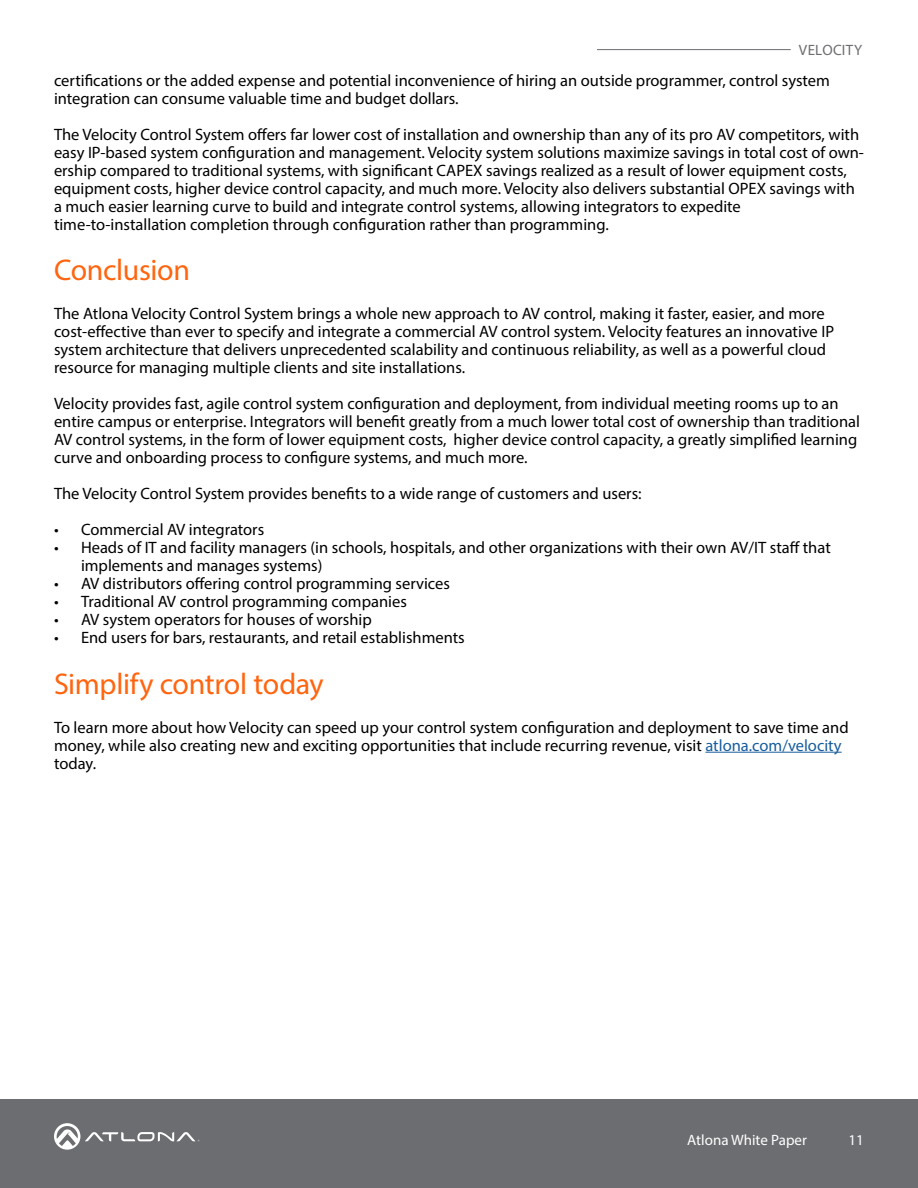
<style>
.page{position:relative;width:918px;height:1188px;background:#fff}
.page>*{position:absolute;margin:0;border:0;box-sizing:border-box;transform-origin:0 0}
.t1{font:30px "Myriad Pro";letter-spacing:-.015em;color:#ff650f}
.t2{font:16.5px/18px "Myriad Pro";color:#000}
.t3{font:15px "Myriad Pro";color:#fff}
.t4{font:15px "Myriad Pro";letter-spacing:.025em;color:#6c6d70}
.s1{color:#175d9e}
</style>
<div class="page">
<div style="left:0;top:1100px;width:918px;height:88px;background:#6c6d70"></div>
<svg style="left:54px;top:1123px;width:145px;height:27px"></svg>
<hr style="left:597px;top:49px;width:194px;height:1px;background:#6c6d70">
<hr style="left:705px;top:752px;width:137px;height:1px;background:#175d9e">
<p class="t4" style="left:799px;top:41px;width:65px">VELOCITY</p>
<p class="t2" style="left:54px;top:71px;width:777px">certifications or the added expense and potential inconvenience of hiring an outside programmer, control system integration can consume valuable time and budget dollars.</p>
<p class="t2" style="left:54px;top:125px;width:812px">The Velocity Control System offers far lower cost of installation and ownership than any of its pro AV competitors, with easy IP-based system configuration and management. Velocity system solutions maximize savings in total cost of own&shy;ership compared to traditional systems, with significant CAPEX savings realized as a result of lower equipment costs, equipment costs, higher device control capacity, and much more. Velocity also delivers substantial OPEX savings with a much easier learning curve to build and integrate control systems, allowing integrators to expedite time-to-installation completion through configuration rather than programming.</p>
<p class="t1" style="left:54px;top:252px;width:138px">Conclusion</p>
<p class="t2" style="left:54px;top:304px;width:782px">The Atlona Velocity Control System brings a whole new approach to AV control, making it faster, easier, and more cost-effective than ever to specify and integrate a commercial AV control system. Velocity features an innovative IP system architecture that delivers unprecedented scalability and continuous reliability, as well as a powerful cloud resource for managing multiple clients and site installations.</p>
<p class="t2" style="left:54px;top:394px;width:808px">Velocity provides fast, agile control system configuration and deployment, from individual meeting rooms up to an entire campus or enterprise. Integrators will benefit greatly from a much lower total cost of ownership than traditional AV control systems, in the form of lower equipment costs, higher device control capacity, a greatly simplified learning curve and onboarding process to configure systems, and much more.</p>
<p class="t2" style="left:54px;top:484px;width:589px">The Velocity Control System provides benefits to a wide range of customers and users:</p>
<p class="t2" style="left:54px;top:520px;width:212px">• Commercial AV integrators</p>
<p class="t2" style="left:81px;top:538px;width:751px;text-indent:-27px">• Heads of IT and facility managers (in schools, hospitals, and other organizations with their own AV/IT staff that implements and manages systems)</p>
<p class="t2" style="left:54px;top:574px;width:398px">• AV distributors offering control programming services</p>
<p class="t2" style="left:54px;top:592px;width:354px">• Traditional AV control programming companies</p>
<p class="t2" style="left:54px;top:610px;width:319px">• AV system operators for houses of worship</p>
<p class="t2" style="left:54px;top:628px;width:412px">• End users for bars, restaurants, and retail establishments</p>
<p class="t1" style="left:54px;top:665px;width:271px">Simplify control today</p>
<p class="t2" style="left:54px;top:718px;width:796px">To learn more about how Velocity can speed up your control system configuration and deployment to save time and money, while also creating new and exciting opportunities that include recurring revenue, visit <span class="s1">atlona.com/velocity </span>today.</p>
<p class="t3" style="left:687px;top:1131px;width:121px">Atlona White Paper</p>
<p class="t3" style="left:849px;top:1131px;width:17px">11</p>
</div>
